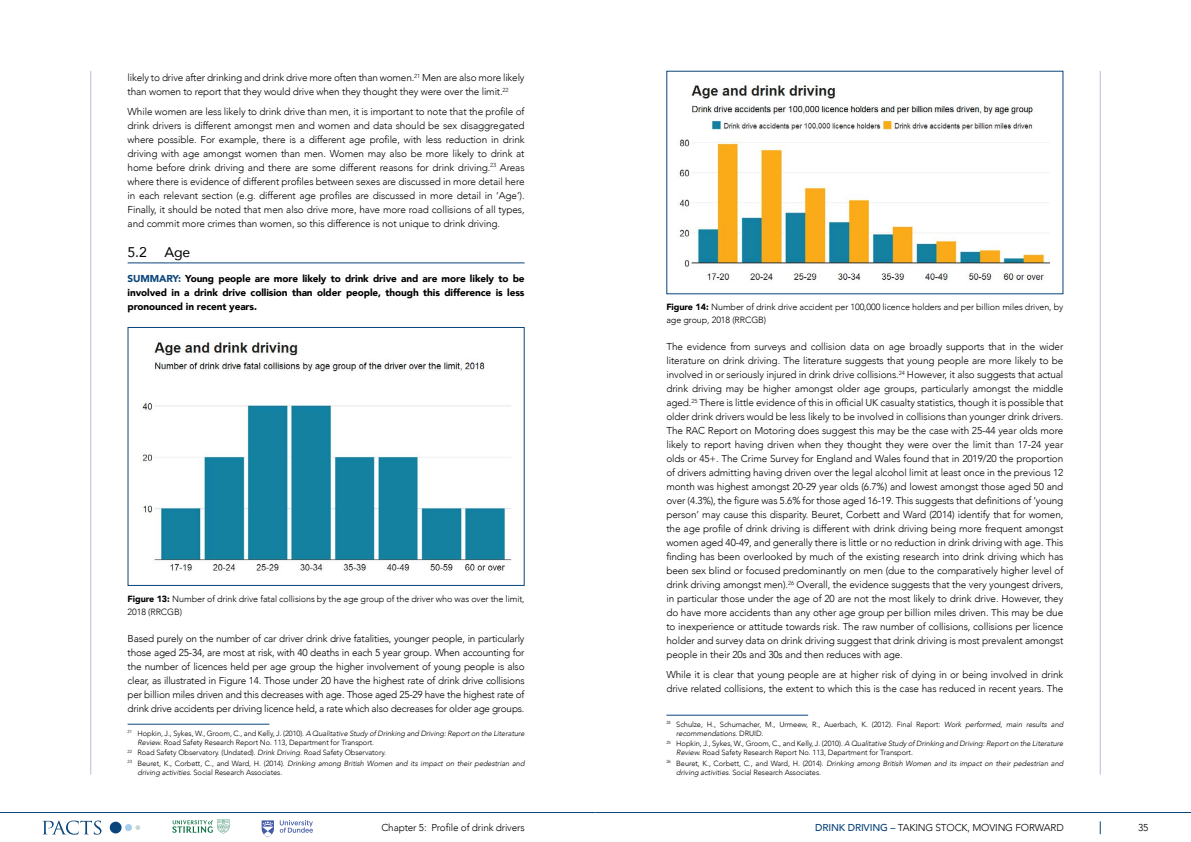
<style>
.page{position:relative;width:1191px;height:842px;background:#fff}
.page>*{position:absolute;margin:0;border:0;box-sizing:border-box;transform-origin:0 0}
.t1{font:14px "Avenir";color:#000}
.t2{font:300 10px/14px "Avenir";letter-spacing:-.015em;color:#000;text-align:justify}
.t3{font:900 10px/14px "Avenir";letter-spacing:-.01em;color:#000;text-align:justify}
.t4{font:300 9px/13px "Avenir";letter-spacing:-.01em;color:#000}
.t5{font:300 7.5px/9px "Avenir";letter-spacing:-.01em;color:#000}
.t6{font:italic 300 7.5px/9px "Avenir";letter-spacing:-.01em;color:#000}
.s1{color:#0a457b}
.s2{font-weight:900}
.s3{font-style:italic}
.s4{font-style:normal}
.s5{font-weight:500;color:#0a457b}
</style>
<div class="page">
<svg style="left:1099px;top:821px;width:1px;height:13px"></svg>
<div style="left:125px;top:824px;width:7px;height:7px;background:#a3ceec;border-radius:50%"></div>
<svg style="left:135px;top:825px;width:5px;height:5px"></svg>
<svg style="left:110px;top:822px;width:12px;height:11px"></svg>
<svg style="left:43px;top:820px;width:58px;height:15px"></svg>
<hr style="left:0;top:812px;width:595px;height:1px;background:#0a457b">
<hr style="left:595px;top:812px;width:596px;height:1px;background:#0a457b">
<svg style="left:262px;top:820px;width:12px;height:17px"></svg>
<svg style="left:280px;top:820px;width:33px;height:13px"></svg>
<svg style="left:172px;top:819px;width:57px;height:15px"></svg>
<hr style="left:90px;top:71px;width:1px;height:704px;background:#babdd4">
<hr style="left:1099px;top:71px;width:1px;height:704px;background:#babdd4">
<hr style="left:128px;top:262px;width:396px;height:1px;background:#0a457b">
<div style="left:128px;top:327px;width:396px;height:259px;background:#fff;border:1px solid #0a457b"></div>
<img style="left:142px;top:339px;width:369px;height:233px">
<hr style="left:666px;top:715px;width:142px;height:1px;background:#0a457b">
<img style="left:678px;top:82px;width:372px;height:200px">
<hr style="left:128px;top:724px;width:141px;height:1px;background:#0a457b">
<p class="t2" style="left:128px;top:70px;width:398px">likely to drive after drinking and drink drive more often than women.<sup>21</sup> Men are also more likely than women to report that they would drive when they thought they were over the limit.<sup>22</sup></p>
<p class="t2" style="left:128px;top:104px;width:398px">While women are less likely to drink drive than men, it is important to note that the profile of drink drivers is different amongst men and women and data should be sex disaggregated where possible. For example, there is a different age profile, with less reduction in drink driving with age amongst women than men. Women may also be more likely to drink at home before drink driving and there are some different reasons for drink driving.<sup>23</sup> Areas where there is evidence of different profiles between sexes are discussed in more detail here in each relevant section (e.g. different age profiles are discussed in more detail in ‘Age’).<br>Finally, it should be noted that men also drive more, have more road collisions of all types, and commit more crimes than women, so this difference is not unique to drink driving.</p>
<h1 class="t1" style="left:128px;top:241px;width:21px">5.2</h1>
<h1 class="t1" style="left:164px;top:241px;width:27px">Age</h1>
<p class="t3" style="left:128px;top:271px;width:398px"><span class="s1">SUMMARY:</span> Young people are more likely to drink drive and are more likely to be involved in a drink drive collision than older people, though this difference is less pronounced in recent years.</p>
<p class="t4" style="left:128px;top:592px;width:398px"><span class="s2">Figure 13:</span> Number of drink drive fatal collisions by the age group of the driver who was over the limit,<br>2018 (RRCGB)</p>
<p class="t2" style="left:128px;top:632px;width:398px">Based purely on the number of car driver drink drive fatalities, younger people, in particularly those aged 25-34, are most at risk, with 40 deaths in each 5 year group. When accounting for the number of licences held per age group the higher involvement of young people is also clear, as illustrated in Figure 14. Those under 20 have the highest rate of drink drive collisions per billion miles driven and this decreases with age. Those aged 25-29 have the highest rate of drink drive accidents per driving licence held, a rate which also decreases for older age groups.</p>
<p class="t5" style="left:137px;top:729px;width:388px;text-indent:-10px"><sup>21</sup> Hopkin, J., Sykes, W., Groom, C., and Kelly, J. (2010). <span class="s3">A Qualitative Study of Drinking and Driving: Report on the Literature<br>Review.</span> Road Safety Research Report No. 113, Department for Transport.</p>
<p class="t5" style="left:128px;top:747px;width:398px;line-height:10.4px"><sup>22</sup> Road Safety Observatory. (Undated). <span class="s3">Drink Driving</span>. Road Safety Observatory.<br><sup>23</sup> Beuret, K., Corbett, C., and Ward, H. (2014). <span class="s3">Drinking among British Women and its impact on their pedestrian and</span></p>
<p class="t5" style="left:137px;top:767px;width:146px"><span class="s3">driving activities.</span> Social Research Associates.</p>
<p class="t4" style="left:666px;top:300px;width:398px"><span class="s2">Figure 14:</span> Number of drink drive accident per 100,000 licence holders and per billion miles driven, by age group, 2018 (RRCGB)</p>
<p class="t2" style="left:666px;top:340px;width:398px">The evidence from surveys and collision data on age broadly supports that in the wider literature on drink driving. The literature suggests that young people are more likely to be involved in or seriously injured in drink drive collisions.<sup>24</sup> However, it also suggests that actual drink driving may be higher amongst older age groups, particularly amongst the middle aged.<sup>25</sup> There is little evidence of this in official UK casualty statistics, though it is possible that older drink drivers would be less likely to be involved in collisions than younger drink drivers.<br>The RAC Report on Motoring does suggest this may be the case with 25-44 year olds more likely to report having driven when they thought they were over the limit than 17-24 year olds or 45+. The Crime Survey for England and Wales found that in 2019/20 the proportion of drivers admitting having driven over the legal alcohol limit at least once in the previous 12 month was highest amongst 20-29 year olds (6.7%) and lowest amongst those aged 50 and over (4.3%), the figure was 5.6% for those aged 16-19. This suggests that definitions of ‘young person’ may cause this disparity. Beuret, Corbett and Ward (2014) identify that for women, the age profile of drink driving is different with drink driving being more frequent amongst women aged 40-49, and generally there is little or no reduction in drink driving with age. This finding has been overlooked by much of the existing research into drink driving which has been sex blind or focused predominantly on men (due to the comparatively higher level of drink driving amongst men).<sup>26</sup> Overall, the evidence suggests that the very youngest drivers, in particular those under the age of 20 are not the most likely to drink drive. However, they do have more accidents than any other age group per billion miles driven. This may be due to inexperience or attitude towards risk. The raw number of collisions, collisions per licence holder and survey data on drink driving suggest that drink driving is most prevalent amongst people in their 20s and 30s and then reduces with age.</p>
<p class="t2" style="left:666px;top:668px;width:398px">While it is clear that young people are at higher risk of dying in or being involved in drink drive related collisions, the extent to which this is the case has reduced in recent years. The</p>
<p class="t5" style="left:676px;top:720px;width:388px;text-indent:-10px"><sup>24</sup> Schulze, H., Schumacher, M., Urmeew, R., Auerbach, K. (2012). Final Report: <span class="s3">Work performed, main results and recommendations.</span> DRUID.</p>
<p class="t5" style="left:676px;top:739px;width:388px;text-indent:-10px"><sup>25</sup> Hopkin, J., Sykes, W., Groom, C., and Kelly, J. (2010). <span class="s3">A Qualitative Study of Drinking and Driving: Report on the Literature<br>Review.</span> Road Safety Research Report No. 113, Department for Transport.</p>
<p class="t6" style="left:676px;top:758px;width:388px;text-indent:-10px"><sup>26</sup> <span class="s4">Beuret, K., Corbett, C., and Ward, H. (2014).</span> Drinking among British Women and its impact on their pedestrian and driving activities. <span class="s4">Social Research Associates.</span></p>
<p class="t2" style="left:381px;top:821px;width:145px">Chapter 5: Profile of drink drivers</p>
<p class="t2" style="left:815px;top:821px;width:250px"><span class="s5">DRINK DRIVING –</span> TAKING STOCK, MOVING FORWARD</p>
<p class="t2" style="left:1138px;top:821px;width:12px">35</p>
</div>
